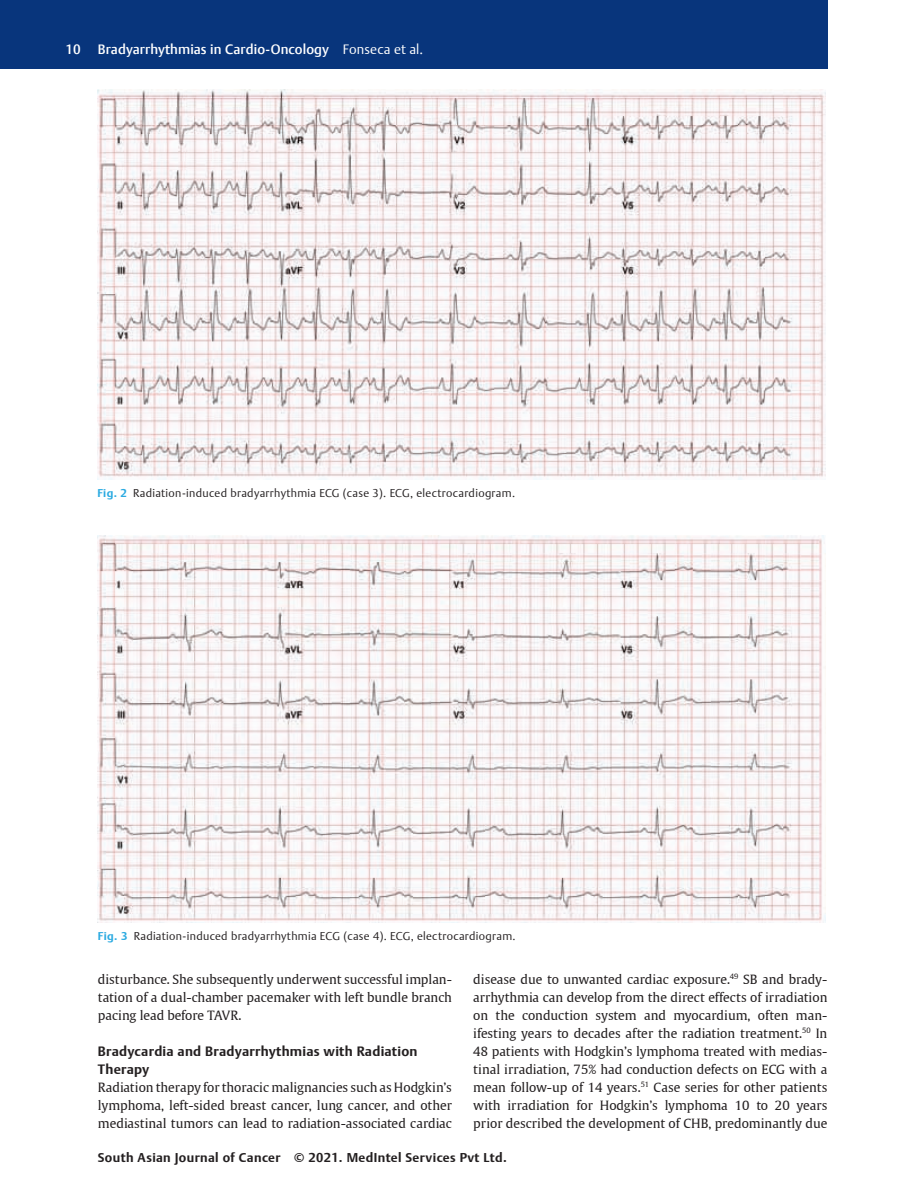
<style>
.page{position:relative;width:904px;height:1200px;background:#fff}
.page>*{position:absolute;margin:0;border:0;box-sizing:border-box;transform-origin:0 0}
.t1{font:700 13.5px/18px "Thieme Argo 2011";letter-spacing:.02em;color:#231f20}
.t2{font:500 13.5px "Thieme Argo 2011";letter-spacing:.01em;color:#fff}
.t3{font:12.75px/18px "Thieme Gulliver 2011";color:#231f20;text-align:justify}
.t4{font:700 12.75px "Thieme Argo 2011";letter-spacing:.03em;color:#231f20}
.t5{font:300 11.25px "Thieme Argo 2011";letter-spacing:.03em;color:#231f20}
.s1{font-weight:300}
.s2{font-weight:700;color:#2baae1}
</style>
<div class="page">
<div style="left:0;top:0;width:827px;height:68px;background:#08357c"></div>
<img style="left:98px;top:535px;width:727px;height:387px">
<img style="left:97px;top:89px;width:727px;height:391px">
<p class="t2" style="left:65px;top:41px;width:17px">10</p>
<p class="t2" style="left:98px;top:41px;width:327px">Bradyarrhythmias in Cardio-Oncology <span class="s1">Fonseca et al.</span></p>
<p class="t5" style="left:97px;top:486px;width:419px"><span class="s2">Fig. 2</span> Radiation-induced bradyarrhythmia ECG (case 3). ECG, electrocardiogram.</p>
<p class="t5" style="left:98px;top:928px;width:419px"><span class="s2">Fig. 3</span> Radiation-induced bradyarrhythmia ECG (case 4). ECG, electrocardiogram.</p>
<p class="t3" style="left:98px;top:969px;width:355px">disturbance. She subsequently underwent successful implan&shy;tation of a dual-chamber pacemaker with left bundle branch pacing lead before TAVR.</p>
<p class="t1" style="left:98px;top:1042px;width:321px">Bradycardia and Bradyarrhythmias with Radiation<br>Therapy</p>
<p class="t3" style="left:98px;top:1077px;width:355px">Radiation therapy for thoracic malignancies such as Hodgkin’s lymphoma, left-sided breast cancer, lung cancer, and other mediastinal tumors can lead to radiation-associated cardiac</p>
<p class="t3" style="left:473px;top:969px;width:355px">disease due to unwanted cardiac exposure.<sup>49</sup> SB and brady&shy;arrhythmia can develop from the direct effects of irradiation on the conduction system and myocardium, often man&shy;ifesting years to decades after the radiation treatment.<sup>50</sup> In 48 patients with Hodgkin’s lymphoma treated with medias&shy;tinal irradiation, 75% had conduction defects on ECG with a mean follow-up of 14 years.<sup>51</sup> Case series for other patients with irradiation for Hodgkin’s lymphoma 10 to 20 years prior described the development of CHB, predominantly due</p>
<p class="t4" style="left:98px;top:1149px;width:410px">South Asian Journal of Cancer © 2021. MedIntel Services Pvt Ltd.</p>
</div>
